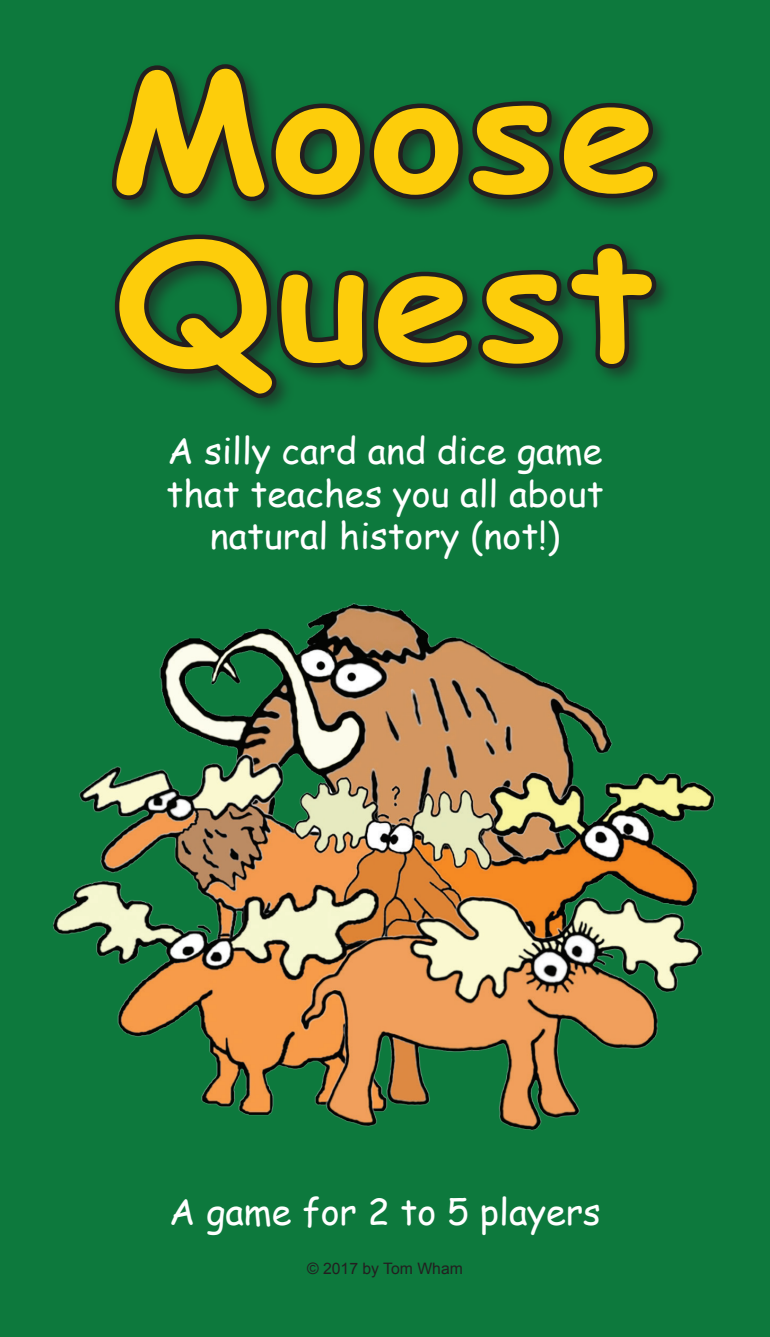
<style>
.page{position:relative;width:770px;height:1337px;background:#fff}
.page>*{position:absolute;margin:0;border:0;box-sizing:border-box;transform-origin:0 0}
.t1{font:700 162px/168.8px "Comic Sans MS";letter-spacing:.025em;color:#fdcd0b;scale:1.1 1}
.t2{font:36px/42.8px "Comic Sans MS";color:#fff;text-align:center}
.t3{font:15.75px "Arial";color:#231f20}
</style>
<div class="page">
<div style="left:0;top:0;width:770px;height:1336px;background:#0d793d"></div>
<img style="left:53px;top:603px;width:662px;height:528px">
<svg style="left:111px;top:64px;width:551px;height:143px"></svg>
<svg style="left:114px;top:234px;width:547px;height:169px"></svg>
<h1 class="t1" style="left:110px;top:41px;width:501px">Moose<br>Quest</h1>
<p class="t2" style="left:166px;top:428px;width:438px">A silly card and dice game that teaches you all about natural history (not!)</p>
<p class="t2" style="left:169px;top:1189px;width:433px">A game for 2 to 5 players</p>
<p class="t3" style="left:307px;top:1258px;width:157px">© 2017 by Tom Wham</p>
</div>
